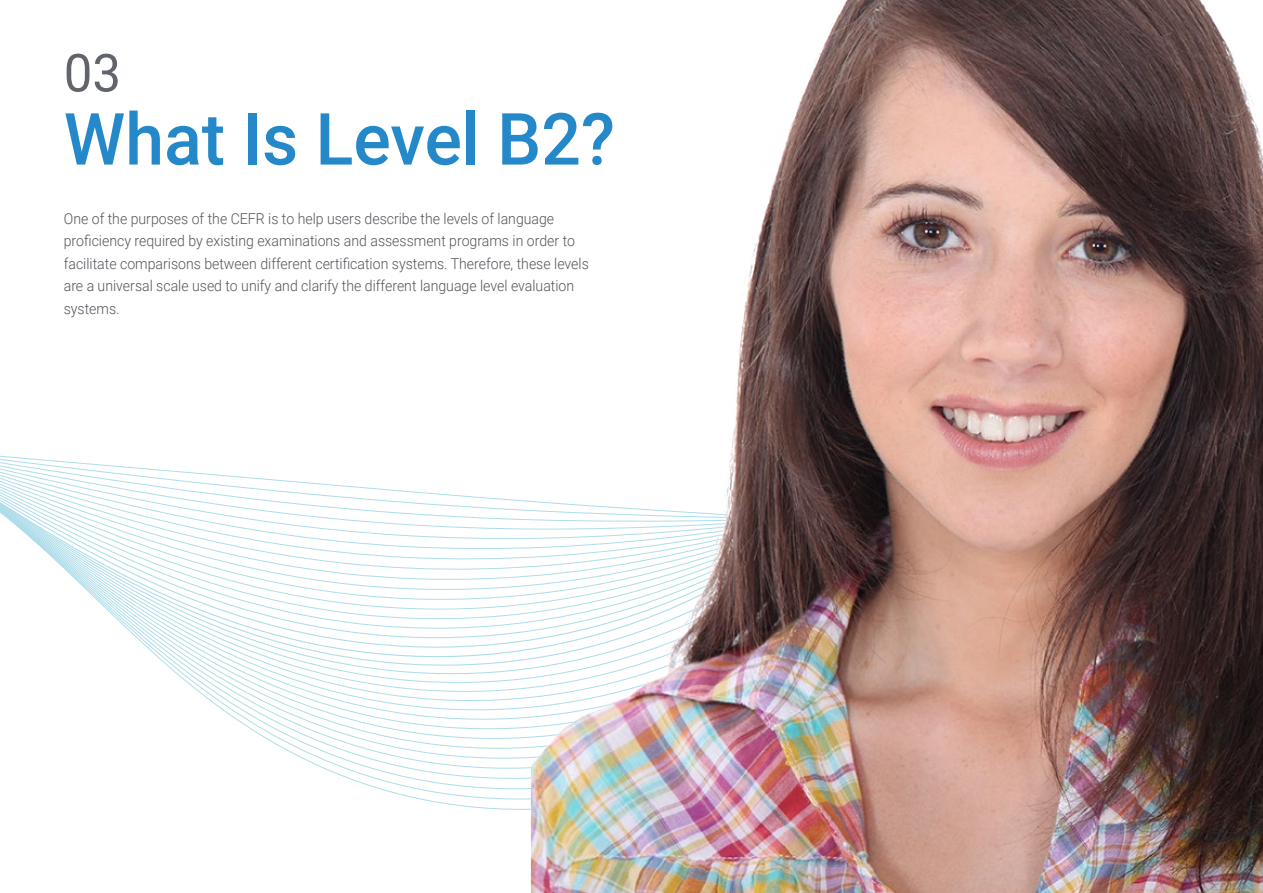
<style>
.page{position:relative;width:1263px;height:893px;background:#fff}
.page>*{position:absolute;margin:0;border:0;box-sizing:border-box;transform-origin:0 0}
.t1{font:500 72px "Roboto";color:#2488c9}
.t2{font:52.5px "Roboto";color:#61646a}
.t3{font:300 15px/22.5px "Roboto";color:#52555b;scale:.94 1}
</style>
<div class="page">
<svg style="left:0;top:455px;width:483px;height:354px"></svg>
<img style="left:483px;top:0;width:780px;height:893px">
<h2 class="t2" style="left:64px;top:36px;width:59px">03</h2>
<h1 class="t1" style="left:64px;top:89px;width:553px">What Is Level B2?</h1>
<p class="t3" style="left:64px;top:207px;width:560px">One of the purposes of the CEFR is to help users describe the levels of language proficiency required by existing examinations and assessment programs in order to facilitate comparisons between different certification systems. Therefore, these levels are a universal scale used to unify and clarify the different language level evaluation systems.</p>
</div>
